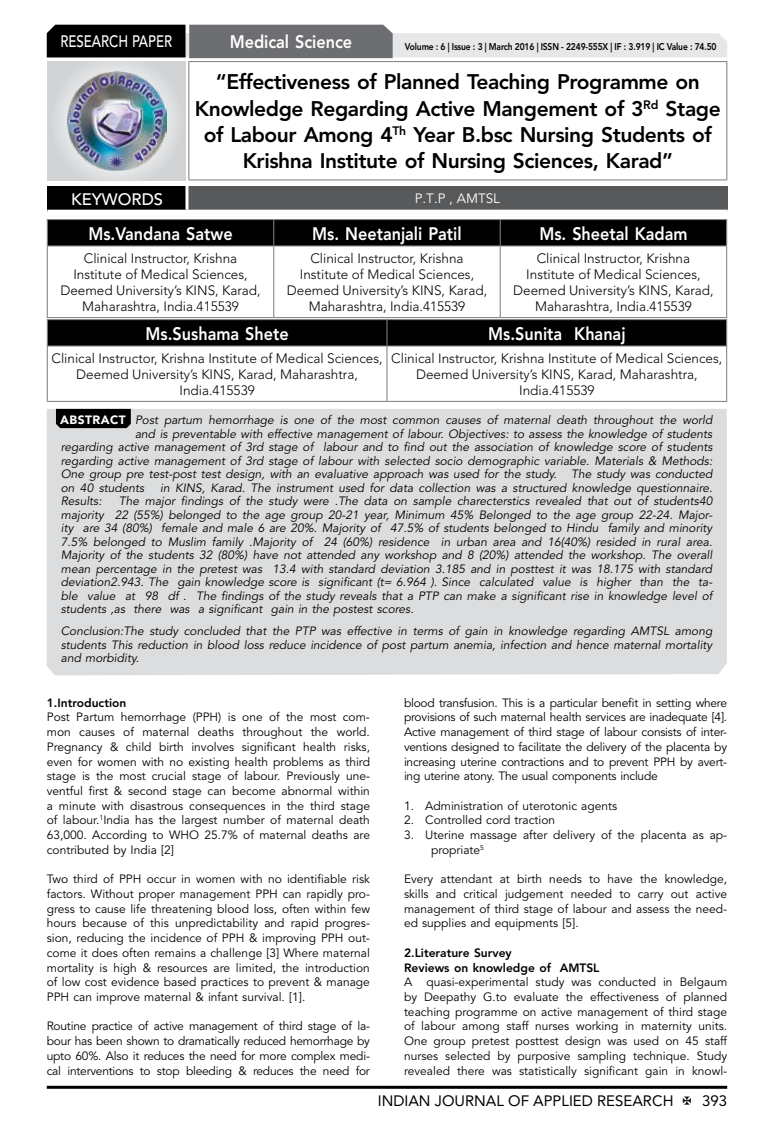
<style>
.page{position:relative;width:774px;height:1136px;background:#fff}
.page>*{position:absolute;margin:0;border:0;box-sizing:border-box;transform-origin:0 0}
.t1{font:800 21px/26.2px "Avenir LT Std";letter-spacing:-.02em;color:#000;text-align:center}
.t2{font:800 18px "Avenir LT Std";color:#fff;scale:.9 1}
.t3{font:500 16.5px "Avenir LT Std";color:#fff;scale:.8 1}
.t4{font:500 16.5px "Avenir LT Std";color:#fff}
.t5{font:15px "Avenir LT Std";color:#000}
.t6{font:300 13.5px/16.2px "Avenir LT Std";color:#000;text-align:center}
.t7{font:13.5px "Avenir LT Std";color:#fff}
.t8{font:12px/14.7px "Avenir LT Std";color:#000;text-align:justify}
.t9{font:italic 12px/13.5px "Avenir LT Std";color:#000;text-align:justify}
.t10{font:800 12px/14.7px "Avenir LT Std";color:#000}
.t11{font:800 9.75px "Avenir LT Std";letter-spacing:-.02em;color:#000;scale:.87 1}
.s1{font-weight:900;font-style:normal;color:#fff}
</style>
<div class="page">
<hr style="left:47px;top:1085px;width:680px;height:3px;background:#000">
<div style="left:48px;top:62px;width:137px;height:118px;background:linear-gradient(to right,#d9dadb,#d9dadb)"></div>
<img style="left:68px;top:71px;width:99px;height:100px">
<svg style="left:47px;top:25px;width:680px;height:33px;background:#979899"></svg>
<hr style="left:188px;top:61px;width:539px;height:1px;background:#808285">
<hr style="left:188px;top:62px;width:1px;height:117px;background:#808285">
<hr style="left:726px;top:62px;width:1px;height:117px;background:#808285">
<hr style="left:188px;top:179px;width:539px;height:1px;background:#808285">
<svg style="left:47px;top:219px;width:680px;height:26px;background:#060606"></svg>
<hr style="left:47px;top:245px;width:227px;height:1px;background:#808285">
<hr style="left:47px;top:246px;width:1px;height:71px;background:#808285">
<hr style="left:274px;top:245px;width:226px;height:1px;background:#808285">
<hr style="left:273px;top:246px;width:1px;height:71px;background:#808285">
<hr style="left:500px;top:245px;width:227px;height:1px;background:#808285">
<hr style="left:500px;top:246px;width:1px;height:71px;background:#808285">
<hr style="left:726px;top:246px;width:1px;height:71px;background:#808285">
<hr style="left:47px;top:317px;width:227px;height:1px;background:#808285">
<hr style="left:274px;top:317px;width:226px;height:1px;background:#808285">
<hr style="left:500px;top:317px;width:227px;height:1px;background:#808285">
<svg style="left:47px;top:319px;width:680px;height:26px;background:#060607"></svg>
<hr style="left:47px;top:345px;width:340px;height:1px;background:#808285">
<hr style="left:47px;top:346px;width:1px;height:55px;background:#808285">
<hr style="left:387px;top:345px;width:340px;height:1px;background:#808285">
<hr style="left:386px;top:346px;width:1px;height:55px;background:#808285">
<hr style="left:726px;top:346px;width:1px;height:55px;background:#808285">
<hr style="left:47px;top:401px;width:340px;height:1px;background:#808285">
<hr style="left:387px;top:401px;width:340px;height:1px;background:#808285">
<div style="left:47px;top:186px;width:140px;height:25px;background:#000"></div>
<div style="left:187px;top:186px;width:541px;height:25px;background:#58595b"></div>
<hr style="left:185px;top:186px;width:3px;height:24px;background:#fff">
<hr style="left:47px;top:210px;width:140px;height:3px;background:#fff">
<hr style="left:187px;top:210px;width:541px;height:3px;background:#fff">
<div style="left:47px;top:409px;width:680px;height:266px;background:#dcddde"></div>
<svg style="left:56px;top:409px;width:75px;height:19px"></svg>
<h3 class="t3" style="left:60px;top:32px;width:139px">RESEARCH PAPER</h3>
<h2 class="t2" style="left:230px;top:31px;width:138px">Medical Science</h2>
<p class="t11" style="left:405px;top:41px;width:360px">Volume : 6 | Issue : 3 | March 2016 | ISSN - 2249-555X | IF : 3.919 | IC Value : 74.50</p>
<h1 class="t1" style="left:195px;top:69px;width:527px">“Effectiveness of Planned Teaching Programme on Knowledge Regarding Active Mangement of 3<sup>Rd</sup> Stage of Labour Among 4<sup>Th</sup> Year B.bsc Nursing Students of Krishna Institute of Nursing Sciences, Karad”</h1>
<h3 class="t4" style="left:71px;top:189px;width:94px">KEYWORDS</h3>
<p class="t7" style="left:415px;top:190px;width:87px">P.T.P , AMTSL</p>
<h2 class="t2" style="left:88px;top:223px;width:162px">Ms.Vandana Satwe</h2>
<h2 class="t2" style="left:312px;top:223px;width:168px">Ms. Neetanjali Patil</h2>
<h2 class="t2" style="left:539px;top:223px;width:166px">Ms. Sheetal Kadam</h2>
<p class="t6" style="left:60px;top:250px;width:202px">Clinical Instructor, Krishna<br>Institute of Medical Sciences,<br>Deemed University’s KINS, Karad,<br>Maharashtra, India.415539</p>
<p class="t6" style="left:287px;top:250px;width:202px">Clinical Instructor, Krishna<br>Institute of Medical Sciences,<br>Deemed University’s KINS, Karad,<br>Maharashtra, India.415539</p>
<p class="t6" style="left:513px;top:250px;width:202px">Clinical Instructor, Krishna<br>Institute of Medical Sciences,<br>Deemed University’s KINS, Karad,<br>Maharashtra, India.415539</p>
<h2 class="t2" style="left:146px;top:323px;width:160px">Ms.Sushama Shete</h2>
<h2 class="t2" style="left:488px;top:323px;width:154px">Ms.Sunita Khanaj</h2>
<p class="t6" style="left:52px;top:350px;width:333px">Clinical Instructor, Krishna Institute of Medical Sciences,<br>Deemed University’s KINS, Karad, Maharashtra,<br>India.415539</p>
<p class="t6" style="left:391px;top:350px;width:333px">Clinical Instructor, Krishna Institute of Medical Sciences,<br>Deemed University’s KINS, Karad, Maharashtra,<br>India.415539</p>
<p class="t9" style="left:60px;top:413px;width:654px"><span class="s1">ABSTRACT</span> Post partum hemorrhage is one of the most common causes of maternal death throughout the world</p>
<p class="t9" style="left:135px;top:427px;width:579px">and is preventable with effective management of labour. Objectives: to assess the knowledge of students</p>
<p class="t9" style="left:61px;top:440px;width:653px">regarding active management of 3rd stage of labour and to find out the association of knowledge score of students</p>
<p class="t9" style="left:61px;top:454px;width:653px">regarding active management of 3rd stage of labour with selected socio demographic variable. Materials &amp; Methods:</p>
<p class="t9" style="left:61px;top:467px;width:653px">One group pre test-post test design, with an evaluative approach was used for the study. The study was conducted</p>
<p class="t9" style="left:61px;top:481px;width:85px">on 40 students</p>
<p class="t9" style="left:160px;top:481px;width:554px">in KINS, Karad. The instrument used for data collection was a structured knowledge questionnaire.</p>
<p class="t9" style="left:61px;top:494px;width:42px">Results:</p>
<p class="t9" style="left:61px;top:494px;width:653px;text-indent:58px">The major findings of the study were .The data on sample charecterstics revealed that out of students40 majority 22 (55%) belonged to the age group 20-21 year, Minimum 45% Belonged to the age group 22-24. Major&shy;ity are 34 (80%) female and male 6 are 20%. Majority of 47.5% of students belonged to Hindu family and minority 7.5% belonged to Muslim family .Majority of 24 (60%) residence in urban area and 16(40%) resided in rural area.<br>Majority of the students 32 (80%) have not attended any workshop and 8 (20%) attended the workshop. The overall mean percentage in the pretest was 13.4 with standard deviation 3.185 and in posttest it was 18.175 with standard deviation2.943. The gain knowledge score is significant (t= 6.964 ). Since calculated value is higher than the ta&shy;ble value at 98 df . The findings of the study reveals that a PTP can make a significant rise in knowledge level of students ,as there was a significant gain in the postest scores.</p>
<p class="t9" style="left:61px;top:624px;width:653px">Conclusion:The study concluded that the PTP was effective in terms of gain in knowledge regarding AMTSL among students This reduction in blood loss reduce incidence of post partum anemia, infection and hence maternal mortality and morbidity.</p>
<p class="t10" style="left:47px;top:695px;width:81px">1.Introduction</p>
<p class="t8" style="left:47px;top:710px;width:325px">Post Partum hemorrhage (PPH) is one of the most com&shy;mon causes of maternal deaths throughout the world.<br>Pregnancy &amp; child birth involves significant health risks, even for women with no existing health problems as third stage is the most crucial stage of labour. Previously une&shy;ventful first &amp; second stage can become abnormal within a minute with disastrous consequences in the third stage of labour.<sup>1</sup>India has the largest number of maternal death 63,000. According to WHO 25.7% of maternal deaths are contributed by India [2]</p>
<p class="t8" style="left:47px;top:872px;width:325px">Two third of PPH occur in women with no identifiable risk factors. Without proper management PPH can rapidly pro&shy;gress to cause life threatening blood loss, often within few hours because of this unpredictability and rapid progres&shy;sion, reducing the incidence of PPH &amp; improving PPH out&shy;come it does often remains a challenge [3] Where maternal mortality is high &amp; resources are limited, the introduction of low cost evidence based practices to prevent &amp; manage PPH can improve maternal &amp; infant survival. [1].</p>
<p class="t8" style="left:47px;top:1019px;width:325px">Routine practice of active management of third stage of la&shy;bour has been shown to dramatically reduced hemorrhage by upto 60%. Also it reduces the need for more complex medi&shy;cal interventions to stop bleeding &amp; reduces the need for</p>
<p class="t8" style="left:404px;top:695px;width:325px">blood transfusion. This is a particular benefit in setting where provisions of such maternal health services are inadequate [4].<br>Active management of third stage of labour consists of inter&shy;ventions designed to facilitate the delivery of the placenta by increasing uterine contractions and to prevent PPH by avert&shy;ing uterine atony. The usual components include</p>
<p class="t8" style="left:404px;top:798px;width:215px">1. Administration of uterotonic agents</p>
<p class="t8" style="left:404px;top:813px;width:153px">2. Controlled cord traction</p>
<p class="t8" style="left:431px;top:827px;width:298px;text-indent:-27px">3. Uterine massage after delivery of the placenta as ap&shy;propriate<sup>5</sup></p>
<p class="t8" style="left:404px;top:872px;width:325px">Every attendant at birth needs to have the knowledge, skills and critical judgement needed to carry out active management of third stage of labour and assess the need&shy;ed supplies and equipments [5].</p>
<p class="t10" style="left:404px;top:945px;width:197px">2.Literature Survey<br>Reviews on knowledge of AMTSL</p>
<p class="t8" style="left:404px;top:974px;width:325px">A quasi-experimental study was conducted in Belgaum by Deepathy G.to evaluate the effectiveness of planned teaching programme on active management of third stage of labour among staff nurses working in maternity units.<br>One group pretest posttest design was used on 45 staff nurses selected by purposive sampling technique. Study revealed there was statistically significant gain in knowl-</p>
<p class="t5" style="left:378px;top:1091px;width:297px">INDIAN JOURNAL OF APPLIED RESEARCH</p>
<p class="t5" style="left:702px;top:1091px;width:27px">393</p>
</div>
